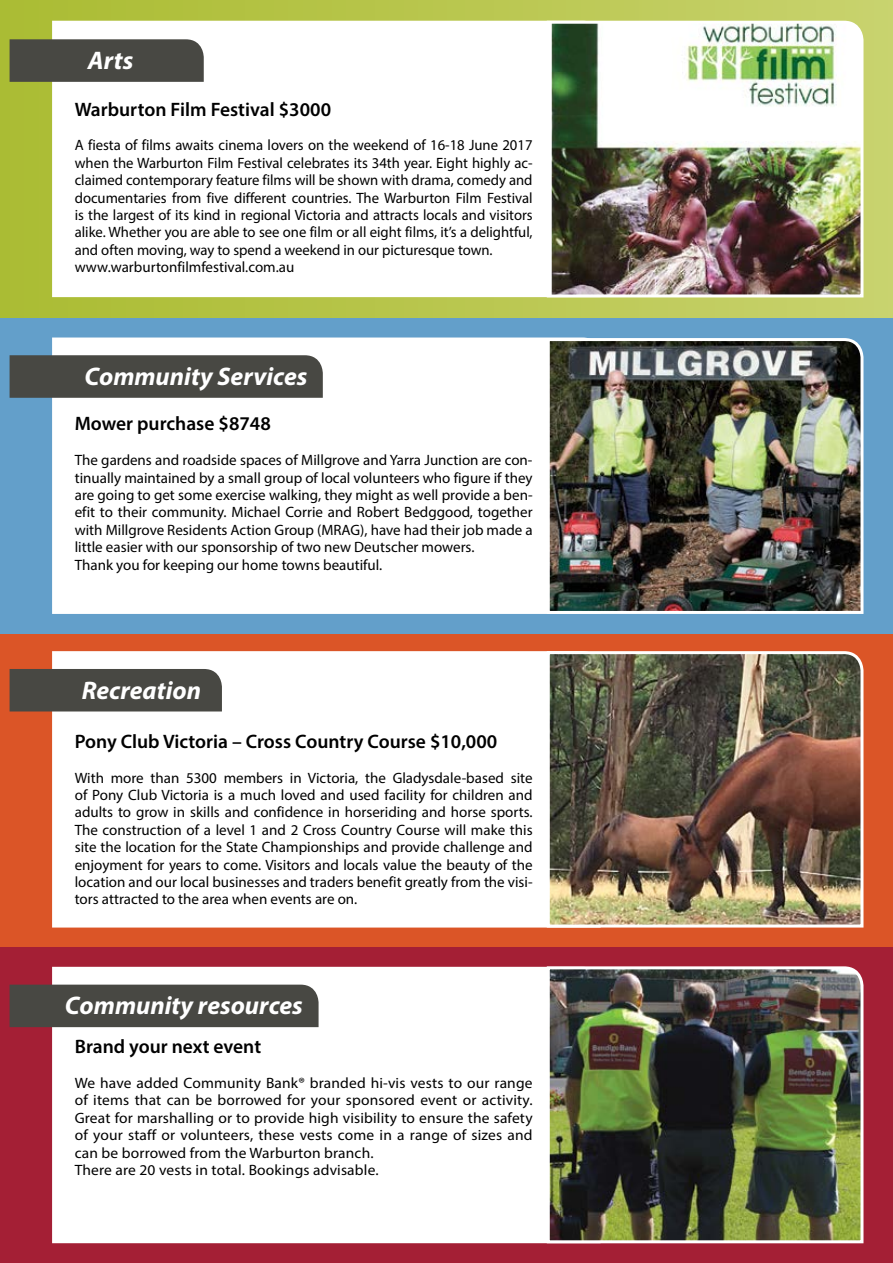
<style>
.page{position:relative;width:893px;height:1263px;background:#fff}
.page>*{position:absolute;margin:0;border:0;box-sizing:border-box;transform-origin:0 0}
.t1{font:italic 700 25.5px "Myriad Pro";color:#fff}
.t2{font:600 19.5px "Myriad Pro";color:#000}
.t3{font:15px/17.4px "Myriad Pro";color:#000}
</style>
<div class="page">
<div style="left:0;top:0;width:893px;height:318px;background:linear-gradient(to right,#abbc35,#c8d26d)"></div>
<div style="left:0;top:631px;width:893px;height:316px;background:#db5527"></div>
<div style="left:0;top:318px;width:893px;height:316px;background:#639fca"></div>
<div style="left:0;top:947px;width:893px;height:316px;background:#a41f35"></div>
<svg style="left:52px;top:21px;width:493px;height:276px"></svg>
<div style="left:52px;top:337px;width:493px;height:277px;background:#fff"></div>
<div style="left:52px;top:651px;width:493px;height:276px;background:#fff"></div>
<div style="left:52px;top:967px;width:493px;height:276px;background:#fff"></div>
<div style="left:10px;top:39px;width:194px;height:43px;background:#484843"></div>
<div style="left:10px;top:355px;width:313px;height:43px;background:#484843"></div>
<div style="left:10px;top:669px;width:212px;height:42px;background:#484843"></div>
<div style="left:10px;top:985px;width:309px;height:42px;background:#484843"></div>
<img style="left:545px;top:19px;width:320px;height:280px">
<img style="left:545px;top:337px;width:319px;height:277px">
<img style="left:545px;top:651px;width:319px;height:277px">
<img style="left:545px;top:966px;width:319px;height:278px">
<h1 class="t1" style="left:88px;top:44px;width:47px">Arts</h1>
<h2 class="t2" style="left:75px;top:97px;width:258px">Warburton Film Festival $3000</h2>
<p class="t3" style="left:75px;top:136px;width:459px">A fiesta of films awaits cinema lovers on the weekend of 16-18 June 2017 when the Warburton Film Festival celebrates its 34th year. Eight highly ac&shy;claimed contemporary feature films will be shown with drama, comedy and documentaries from five different countries. The Warburton Film Festival is the largest of its kind in regional Victoria and attracts locals and visitors alike. Whether you are able to see one film or all eight films, it’s a delightful, and often moving, way to spend a weekend in our picturesque town. www.warburtonfilmfestival.com.au</p>
<h1 class="t1" style="left:84px;top:360px;width:224px">Community Services</h1>
<h2 class="t2" style="left:75px;top:411px;width:198px">Mower purchase $8748</h2>
<p class="t3" style="left:75px;top:451px;width:459px">The gardens and roadside spaces of Millgrove and Yarra Junction are con&shy;tinually maintained by a small group of local volunteers who figure if they are going to get some exercise walking, they might as well provide a ben&shy;efit to their community. Michael Corrie and Robert Bedggood, together with Millgrove Residents Action Group (MRAG), have had their job made a little easier with our sponsorship of two new Deutscher mowers.<br>Thank you for keeping our home towns beautiful.</p>
<h1 class="t1" style="left:82px;top:673px;width:121px">Recreation</h1>
<h2 class="t2" style="left:75px;top:729px;width:424px">Pony Club Victoria – Cross Country Course $10,000</h2>
<p class="t3" style="left:75px;top:769px;width:459px;text-align:justify">With more than 5300 members in Victoria, the Gladysdale-based site of Pony Club Victoria is a much loved and used facility for children and adults to grow in skills and confidence in horseriding and horse sports.<br>The construction of a level 1 and 2 Cross Country Course will make this site the location for the State Championships and provide challenge and enjoyment for years to come. Visitors and locals value the beauty of the location and our local businesses and traders benefit greatly from the visi&shy;tors attracted to the area when events are on.</p>
<h1 class="t1" style="left:65px;top:989px;width:240px">Community resources</h1>
<h2 class="t2" style="left:75px;top:1034px;width:188px">Brand your next event</h2>
<p class="t3" style="left:75px;top:1074px;width:459px">We have added Community Bank® branded hi-vis vests to our range of items that can be borrowed for your sponsored event or activity.<br>Great for marshalling or to provide high visibility to ensure the safety of your staff or volunteers, these vests come in a range of sizes and can be borrowed from the Warburton branch.<br>There are 20 vests in total. Bookings advisable.</p>
</div>
